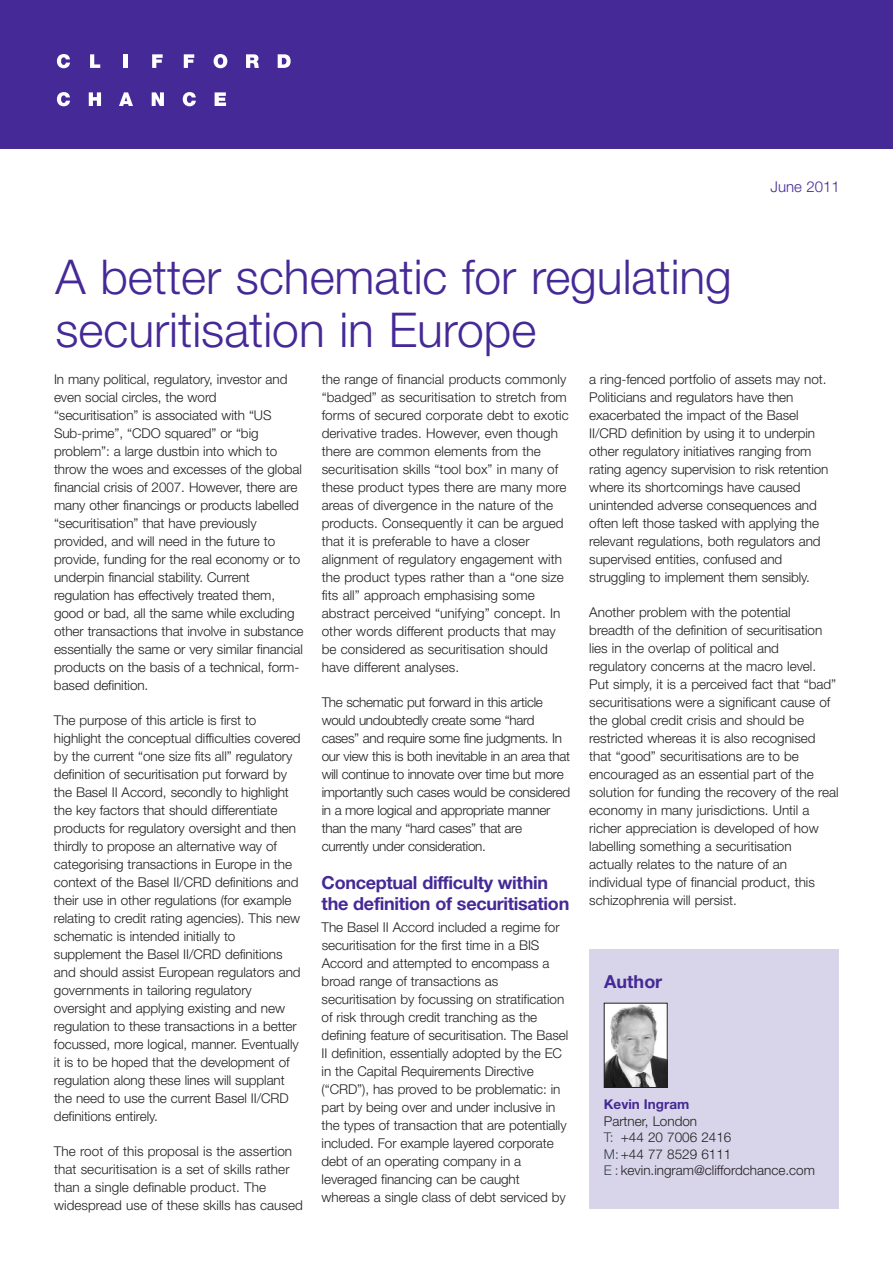
<style>
.page{position:relative;width:893px;height:1263px;background:#fff}
.page>*{position:absolute;margin:0;border:0;box-sizing:border-box;transform-origin:0 0}
.t1{font:300 48px/52.5px "Helvetica Neue LT";color:#452996}
.t2{font:700 18px/21px "Helvetica Neue LT";letter-spacing:-.015em;color:#452996}
.t3{font:300 15px "Helvetica Neue LT";color:#452996}
.t4{font:300 13.5px/18px "Helvetica Neue LT";letter-spacing:-.005em;color:#231f20}
.t5{font:700 13.5px "Helvetica Neue LT";color:#452996}
.s1{color:#35424a}
</style>
<div class="page">
<div style="left:0;top:0;width:893px;height:149px;background:#452996"></div>
<svg style="left:57px;top:54px;width:13px;height:14px"></svg>
<svg style="left:90px;top:54px;width:10px;height:14px"></svg>
<hr style="left:123px;top:54px;width:4px;height:14px;background:#fff">
<svg style="left:152px;top:54px;width:11px;height:14px"></svg>
<svg style="left:184px;top:54px;width:10px;height:14px"></svg>
<svg style="left:214px;top:54px;width:13px;height:14px"></svg>
<svg style="left:246px;top:54px;width:13px;height:14px"></svg>
<svg style="left:278px;top:54px;width:13px;height:14px"></svg>
<svg style="left:57px;top:92px;width:13px;height:14px"></svg>
<svg style="left:89px;top:92px;width:12px;height:14px"></svg>
<svg style="left:119px;top:92px;width:14px;height:14px"></svg>
<svg style="left:152px;top:92px;width:12px;height:14px"></svg>
<svg style="left:183px;top:92px;width:13px;height:14px"></svg>
<svg style="left:215px;top:92px;width:11px;height:14px"></svg>
<div style="left:589px;top:949px;width:250px;height:260px;background:#d8d4e9"></div>
<img style="left:606px;top:1005px;width:60px;height:81px">
<div style="left:604px;top:1003px;width:64px;height:85px;border:1px solid #231f20"></div>
<h1 class="t1" style="left:55px;top:255px;width:678px">A better schematic for regulating securitisation in Europe</h1>
<p class="t3" style="left:771px;top:181px;width:71px">June 2011</p>
<p class="t4" style="left:54px;top:371px;width:251px">In many political, regulatory, investor and even social circles, the word “securitisation” is associated with “US Sub-prime”, “CDO squared” or “big problem”: a large dustbin into which to throw the woes and excesses of the global financial crisis of 2007. However, there are many other financings or products labelled “securitisation” that have previously provided, and will need in the future to provide, funding for the real economy or to underpin financial stability. Current regulation has effectively treated them, good or bad, all the same while excluding other transactions that involve in substance essentially the same or very similar financial products on the basis of a technical, form&shy;based definition.</p>
<p class="t4" style="left:54px;top:712px;width:248px">The purpose of this article is first to highlight the conceptual difficulties covered by the current “one size fits all” regulatory definition of securitisation put forward by the Basel II Accord, secondly to highlight the key factors that should differentiate products for regulatory oversight and then thirdly to propose an alternative way of categorising transactions in Europe in the context of the Basel II/CRD definitions and their use in other regulations (for example relating to credit rating agencies). This new schematic is intended initially to supplement the Basel II/CRD definitions and should assist European regulators and governments in tailoring regulatory oversight and applying existing and new regulation to these transactions in a better focussed, more logical, manner. Eventually it is to be hoped that the development of regulation along these lines will supplant the need to use the current Basel II/CRD definitions entirely.</p>
<p class="t4" style="left:54px;top:1143px;width:251px">The root of this proposal is the assertion that securitisation is a set of skills rather than a single definable product. The widespread use of these skills has caused</p>
<p class="t4" style="left:322px;top:371px;width:249px">the range of financial products commonly “badged” as securitisation to stretch from forms of secured corporate debt to exotic derivative trades. However, even though there are common elements from the securitisation skills “tool box” in many of these product types there are many more areas of divergence in the nature of the products. Consequently it can be argued that it is preferable to have a closer alignment of regulatory engagement with the product types rather than a “one size fits all” approach emphasising some abstract perceived “unifying” concept. In other words different products that may be considered as securitisation should have different analyses.</p>
<p class="t4" style="left:322px;top:694px;width:250px">The schematic put forward in this article would undoubtedly create some “hard cases” and require some fine judgments. In our view this is both inevitable in an area that will continue to innovate over time but more importantly such cases would be considered in a more logical and appropriate manner than the many “hard cases” that are currently under consideration.</p>
<h2 class="t2" style="left:322px;top:874px;width:249px">Conceptual difficulty within the definition of securitisation</h2>
<p class="t4" style="left:322px;top:920px;width:248px">The Basel II Accord included a regime for securitisation for the first time in a BIS Accord and attempted to encompass a broad range of transactions as securitisation by focussing on stratification of risk through credit tranching as the defining feature of securitisation. The Basel II definition, essentially adopted by the EC in the Capital Requirements Directive (“CRD”), has proved to be problematic: in part by being over and under inclusive in the types of transaction that are potentially included. For example layered corporate debt of an operating company in a leveraged financing can be caught whereas a single class of debt serviced by</p>
<p class="t4" style="left:589px;top:371px;width:241px">a ring-fenced portfolio of assets may not.<br>Politicians and regulators have then exacerbated the impact of the Basel II/CRD definition by using it to underpin other regulatory initiatives ranging from rating agency supervision to risk retention where its shortcomings have caused unintended adverse consequences and often left those tasked with applying the relevant regulations, both regulators and supervised entities, confused and struggling to implement them sensibly.</p>
<p class="t4" style="left:589px;top:604px;width:251px">Another problem with the potential breadth of the definition of securitisation lies in the overlap of political and regulatory concerns at the macro level.<br>Put simply, it is a perceived fact that “bad” securitisations were a significant cause of the global credit crisis and should be restricted whereas it is also recognised that “good” securitisations are to be encouraged as an essential part of the solution for funding the recovery of the real economy in many jurisdictions. Until a richer appreciation is developed of how labelling something a securitisation<br>actually relates to the nature of an individual type of financial product, this schizophrenia will persist.</p>
<h2 class="t2" style="left:604px;top:972px;width:59px">Author</h2>
<p class="t5" style="left:604px;top:1100px;width:87px">Kevin Ingram</p>
<p class="t4" style="left:604px;top:1114px;width:213px;line-height:16.5px">Partner, London<br><span class="s1">T:</span> +44 20 7006 2416<br><span class="s1">M:</span>+44 77 8529 6111<br><span class="s1">E :</span> kevin.ingram@cliffordchance.com</p>
</div>
